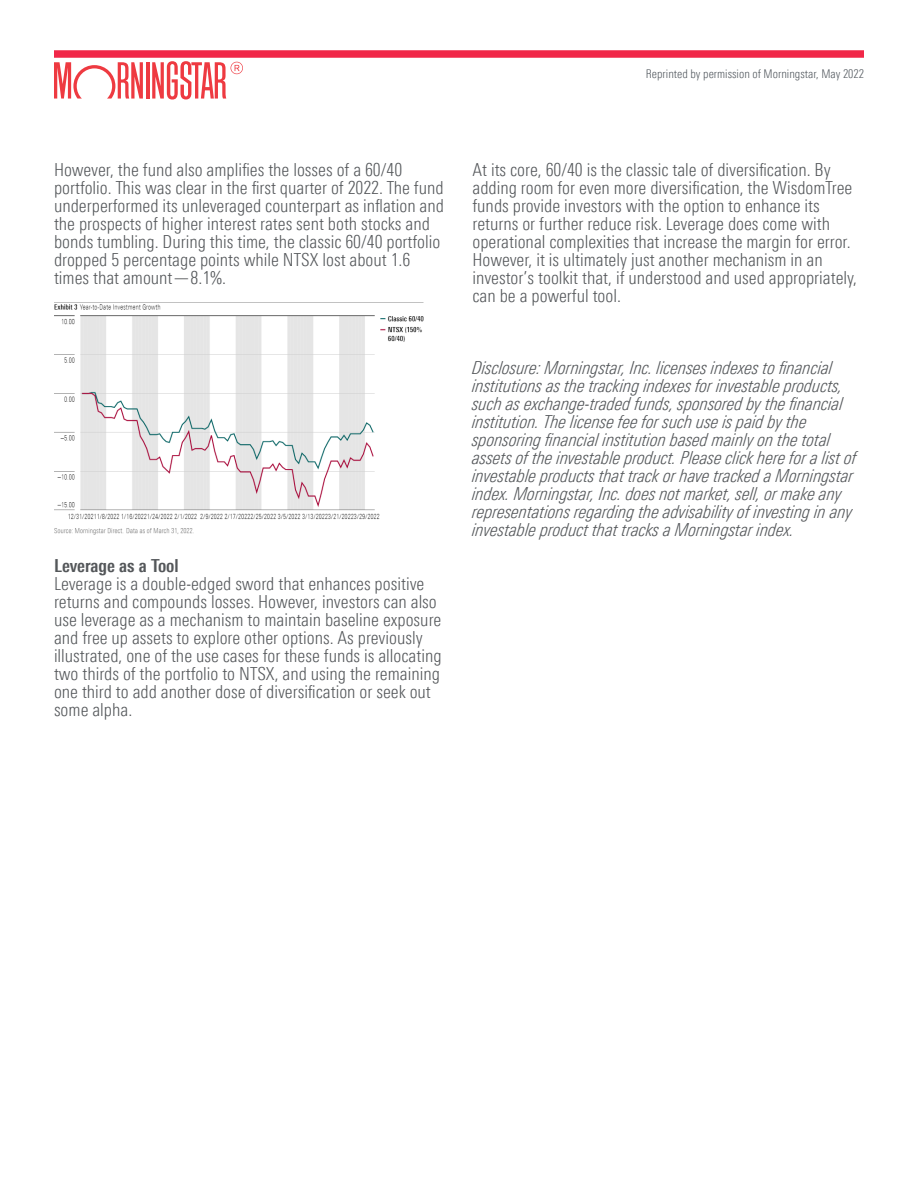
<style>
.page{position:relative;width:918px;height:1188px;background:#fff}
.page>*{position:absolute;margin:0;border:0;box-sizing:border-box;transform-origin:0 0}
.t1{font:300 condensed 18px/18px "Univers Nextfor MORN";color:#54575a}
.t2{font:italic 300 condensed 18px/18px "Univers Nextfor MORN";color:#54575a}
.t3{font:700 condensed 18px "Univers Nextfor MORN";color:#54575a}
.t4{font:300 condensed 12px "Univers Nextfor MORN";color:#52585e}
</style>
<div class="page">
<hr style="left:146px;top:62px;width:3px;height:37px;background:#ee3a41">
<svg style="left:54px;top:62px;width:89px;height:37px"></svg>
<svg style="left:152px;top:61px;width:91px;height:39px"></svg>
<div style="left:54px;top:50px;width:810px;height:8px;background:#f12748"></div>
<img style="left:54px;top:304px;width:370px;height:231px">
<p class="t4" style="left:646px;top:67px;width:220px">Reprinted by permission of Morningstar, May 2022</p>
<p class="t1" style="left:54px;top:160px;width:392px">However, the fund also amplifies the losses of a 60/40 portfolio. This was clear in the first quarter of 2022. The fund underperformed its unleveraged counterpart as inflation and the prospects of higher interest rates sent both stocks and bonds tumbling. During this time, the classic 60/40 portfolio dropped 5 percentage points while NTSX lost about 1.6 times that amount—8.1%.</p>
<p class="t3" style="left:54px;top:554px;width:126px">Leverage as a Tool</p>
<p class="t1" style="left:54px;top:574px;width:389px">Leverage is a double-edged sword that enhances positive returns and compounds losses. However, investors can also use leverage as a mechanism to maintain baseline exposure and free up assets to explore other options. As previously illustrated, one of the use cases for these funds is allocating two thirds of the portfolio to NTSX, and using the remaining one third to add another dose of diversification or seek out some alpha.</p>
<p class="t1" style="left:472px;top:160px;width:386px">At its core, 60/40 is the classic tale of diversification. By adding room for even more diversification, the WisdomTree funds provide investors with the option to enhance its returns or further reduce risk. Leverage does come with operational complexities that increase the margin for error.<br>However, it is ultimately just another mechanism in an investor’s toolkit that, if understood and used appropriately, can be a powerful tool.</p>
<p class="t2" style="left:472px;top:358px;width:386px">Disclosure: Morningstar, Inc. licenses indexes to financial institutions as the tracking indexes for investable products, such as exchange-traded funds, sponsored by the financial institution. The license fee for such use is paid by the sponsoring financial institution based mainly on the total assets of the investable product. Please click here for a list of investable products that track or have tracked a Morningstar index. Morningstar, Inc. does not market, sell, or make any representations regarding the advisability of investing in any investable product that tracks a Morningstar index.</p>
</div>
